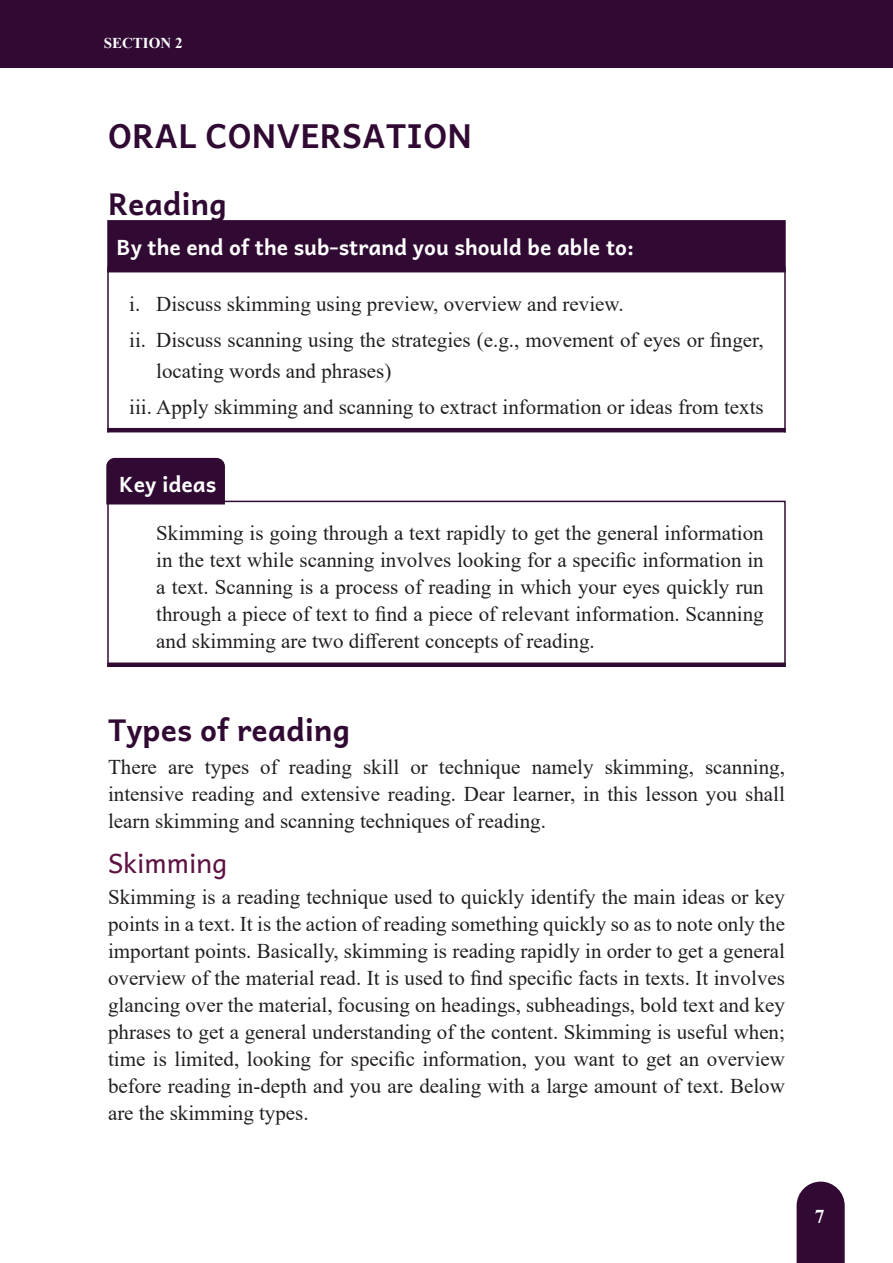
<style>
.page{position:relative;width:893px;height:1263px;background:#fff}
.page>*{position:absolute;margin:0;border:0;box-sizing:border-box;transform-origin:0 0}
.Heading_1_copy{font:700 33px "Andika";color:#310a33}
.Heading_2{font:700 30px "Andika";color:#310a33}
.Heading_3{font:27px "Andika New Basic";color:#5e1242}
.Body{font:21px/27px "Times New Roman";color:#231f20;text-align:justify}
.KEY_IDEAS_BODY{font:21px/27px "Times New Roman";color:#231f20;text-align:justify}
.LI_BODY{font:21px/31.5px "Times New Roman";color:#231f20}
.LEARNING_INDICATORS{font:700 21px "Andika";color:#fff}
.KEY_IDEAS_Heading{font:700 21px "Andika";color:#fff}
.t1{font:700 19.5px "Times New Roman";color:#fff}
.t2{font:700 15px "Times New Roman";color:#fff}
</style>
<div class="page">
<div style="left:0;top:0;width:893px;height:68px;background:#310a33"></div>
<svg style="left:797px;top:1181px;width:48px;height:82px;background:#401c42"></svg>
<div style="left:107px;top:220px;width:679px;height:52px;background:#310a33;border:2px solid #310a33"></div>
<div style="left:107px;top:267px;width:679px;height:166px;border:2px solid #310a33"></div>
<hr style="left:107px;top:428px;width:679px;height:4px;background:#310a33">
<div style="left:106px;top:458px;width:119px;height:46px;background:#310a33"></div>
<div style="left:107px;top:501px;width:679px;height:167px;border:2px solid #310a33"></div>
<div style="left:107px;top:662px;width:679px;height:5px;background:#310a33"></div>
<p class="t2" style="left:104px;top:32px;width:80px">SECTION 2</p>
<p class="Heading_1_copy" style="left:108px;top:118px;width:366px">ORAL CONVERSATION</p>
<p class="Heading_2" style="left:108px;top:187px;width:120px">Reading</p>
<p class="LEARNING_INDICATORS" style="left:117px;top:235px;width:519px">By the end of the sub-strand you should be able to:</p>
<p class="LI_BODY" style="left:129px;top:287px;width:496px">i. Discuss skimming using preview, overview and review.</p>
<p class="LI_BODY" style="left:156px;top:323px;width:609px;text-indent:-27px">ii. Discuss scanning using the strategies (e.g., movement of eyes or finger, locating words and phrases)</p>
<p class="LI_BODY" style="left:129px;top:390px;width:636px">iii. Apply skimming and scanning to extract information or ideas from texts</p>
<p class="KEY_IDEAS_Heading" style="left:119px;top:472px;width:99px">Key ideas</p>
<p class="KEY_IDEAS_BODY" style="left:156px;top:519px;width:609px">Skimming is going through a text rapidly to get the general information in the text while scanning involves looking for a specific information in a text. Scanning is a process of reading in which your eyes quickly run through a piece of text to find a piece of relevant information. Scanning and skimming are two different concepts of reading.</p>
<p class="Heading_2" style="left:108px;top:713px;width:243px">Types of reading</p>
<p class="Body" style="left:108px;top:753px;width:678px">There are types of reading skill or technique namely skimming, scanning, intensive reading and extensive reading. Dear learner, in this lesson you shall learn skimming and scanning techniques of reading.</p>
<p class="Heading_3" style="left:108px;top:838px;width:120px">Skimming</p>
<p class="Body" style="left:108px;top:883px;width:678px">Skimming is a reading technique used to quickly identify the main ideas or key points in a text. It is the action of reading something quickly so as to note only the important points. Basically, skimming is reading rapidly in order to get a general overview of the material read. It is used to find specific facts in texts. It involves glancing over the material, focusing on headings, subheadings, bold text and key phrases to get a general understanding of the content. Skimming is useful when; time is limited, looking for specific information, you want to get an overview before reading in-depth and you are dealing with a large amount of text. Below are the skimming types.</p>
<p class="t1" style="left:815px;top:1202px;width:11px">7</p>
</div>
